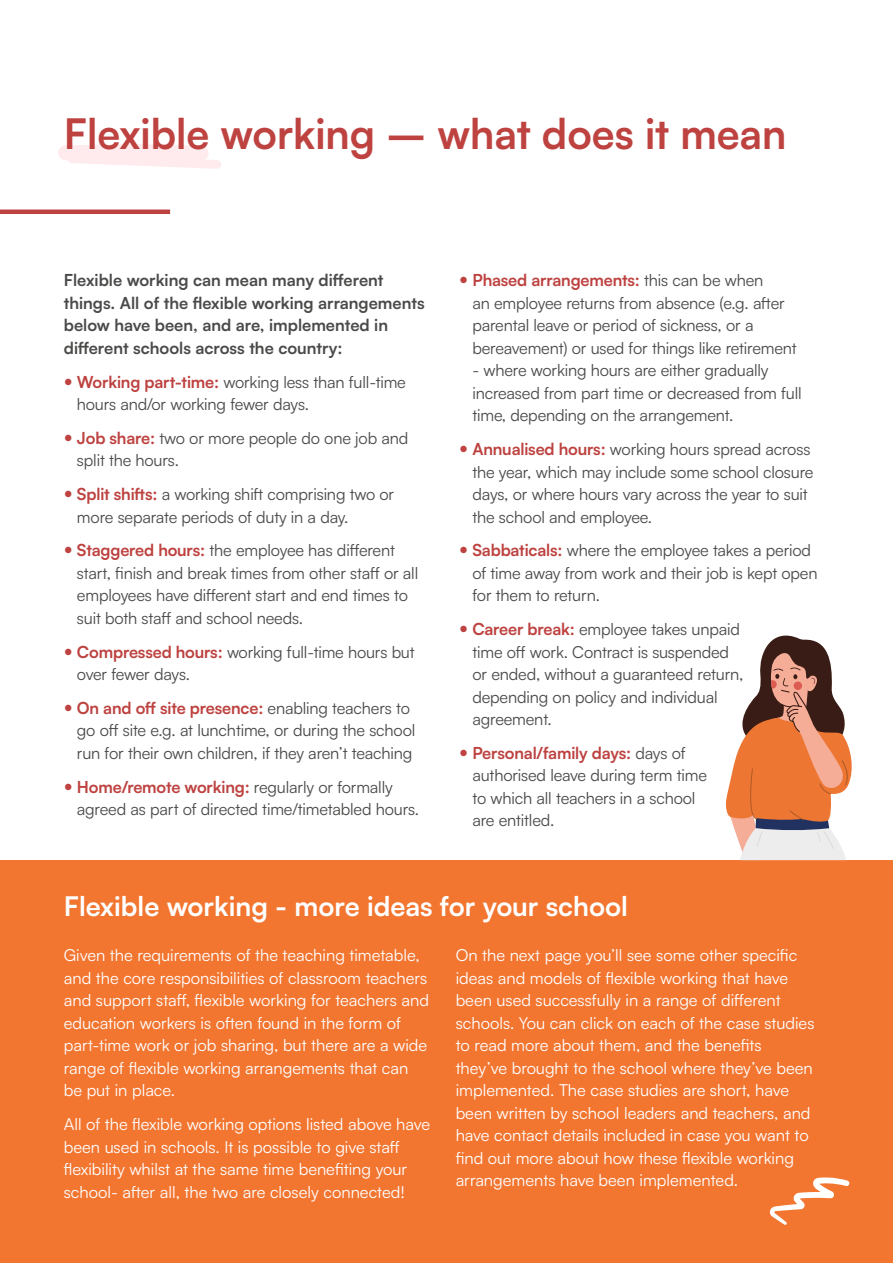
<style>
.page{position:relative;width:893px;height:1263px;background:#fff}
.page>*{position:absolute;margin:0;border:0;box-sizing:border-box;transform-origin:0 0}
.t1{font:700 42px "Satoshi";color:#bd4240}
.t2{font:700 27px "Satoshi";color:#fff}
.t3{font:16.5px/22.5px "Satoshi";letter-spacing:-.01em;color:#4a4a49}
.t4{font:16.5px/22.5px "Satoshi";color:#fff}
.t5{font:700 16.5px/22.5px "Satoshi";color:#4a4a49}
.s1{font-weight:700;color:#bd4240}
</style>
<div class="page">
<svg style="left:58px;top:144px;width:163px;height:25px"></svg>
<div style="left:0;top:860px;width:893px;height:403px;background:#f27530"></div>
<div style="left:0;top:209px;width:170px;height:5px;background:#bd4240"></div>
<svg style="left:770px;top:1177px;width:79px;height:48px"></svg>
<svg style="left:725px;top:635px;width:127px;height:225px"></svg>
<p class="t1" style="left:64px;top:103px;width:724px">Flexible working – what does it mean</p>
<p class="t5" style="left:64px;top:268px;width:362px">Flexible working can mean many different things. All of the flexible working arrangements below have been, and are, implemented in different schools across the country:</p>
<p class="t3" style="left:77px;top:370px;width:330px"><span class="s1">Working part-time:</span> working less than full-time hours and/or working fewer days.</p>
<p class="t3" style="left:77px;top:426px;width:333px"><span class="s1">Job share:</span> two or more people do one job and split the hours.</p>
<p class="t3" style="left:77px;top:482px;width:319px"><span class="s1">Split shifts:</span> a working shift comprising two or more separate periods of duty in a day.</p>
<p class="t3" style="left:77px;top:538px;width:343px"><span class="s1">Staggered hours:</span> the employee has different start, finish and break times from other staff or all employees have different start and end times to suit both staff and school needs.</p>
<p class="t3" style="left:77px;top:640px;width:339px"><span class="s1">Compressed hours:</span> working full-time hours but over fewer days.</p>
<p class="t3" style="left:77px;top:696px;width:340px"><span class="s1">On and off site presence:</span> enabling teachers to go off site e.g. at lunchtime, or during the school run for their own children, if they aren’t teaching</p>
<p class="t3" style="left:77px;top:775px;width:344px"><span class="s1">Home/remote working:</span> regularly or formally agreed as part of directed time/timetabled hours.</p>
<p class="t3" style="left:472px;top:268px;width:326px"><span class="s1">Phased arrangements:</span> this can be when<br>an employee returns from absence (e.g. after parental leave or period of sickness, or a bereavement) or used for things like retirement</p>
<p class="t3" style="left:472px;top:358px;width:331px">- where working hours are either gradually increased from part time or decreased from full time, depending on the arrangement.</p>
<p class="t3" style="left:472px;top:437px;width:343px"><span class="s1">Annualised hours:</span> working hours spread across the year, which may include some school closure days, or where hours vary across the year to suit the school and employee.</p>
<p class="t3" style="left:472px;top:538px;width:347px"><span class="s1">Sabbaticals:</span> where the employee takes a period of time away from work and their job is kept open for them to return.</p>
<p class="t3" style="left:472px;top:617px;width:272px"><span class="s1">Career break:</span> employee takes unpaid time off work. Contract is suspended or ended, without a guaranteed return, depending on policy and individual agreement.</p>
<p class="t3" style="left:472px;top:741px;width:236px"><span class="s1">Personal/family days:</span> days of authorised leave during term time to which all teachers in a school are entitled.</p>
<p class="t2" style="left:64px;top:887px;width:566px">Flexible working - more ideas for your school</p>
<p class="t4" style="left:64px;top:943px;width:367px">Given the requirements of the teaching timetable, and the core responsibilities of classroom teachers and support staff, flexible working for teachers and education workers is often found in the form of part-time work or job sharing, but there are a wide range of flexible working arrangements that can be put in place.</p>
<p class="t4" style="left:64px;top:1112px;width:368px">All of the flexible working options listed above have been used in schools. It is possible to give staff flexibility whilst at the same time benefiting your school- after all, the two are closely connected!</p>
<p class="t4" style="left:456px;top:943px;width:360px">On the next page you’ll see some other specific ideas and models of flexible working that have been used successfully in a range of different schools. You can click on each of the case studies to read more about them, and the benefits they’ve brought to the school where they’ve been implemented. The case studies are short, have been written by school leaders and teachers, and have contact details included in case you want to find out more about how these flexible working arrangements have been implemented.</p>
</div>
